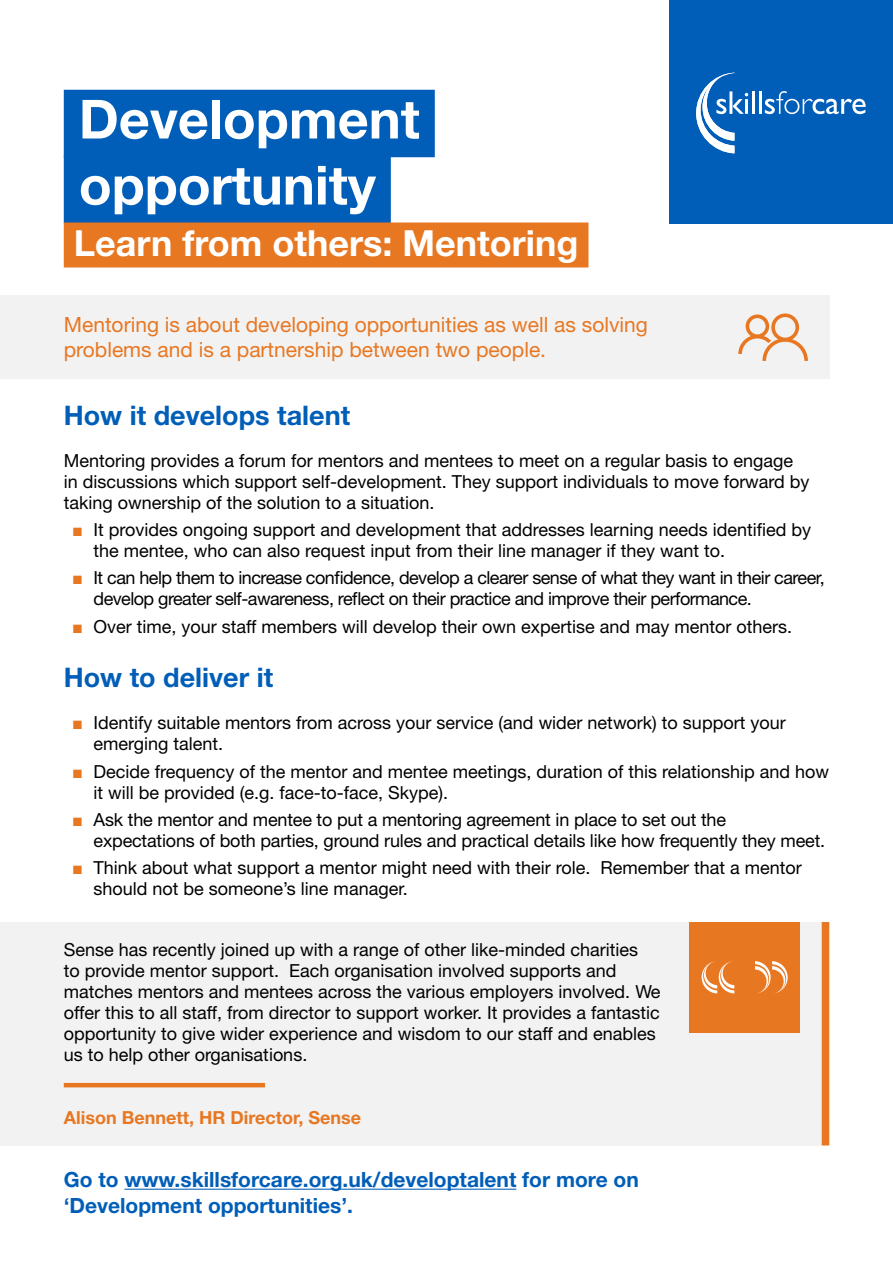
<style>
.page{position:relative;width:893px;height:1263px;background:#fff}
.page>*{position:absolute;margin:0;border:0;box-sizing:border-box;transform-origin:0 0}
.t1{font:700 54px/66px "Helvetica Neue LT Std";color:#fff}
.t2{font:700 36px "Helvetica Neue LT Std";color:#fff}
.t3{font:700 27px "Helvetica Neue LT Std";color:#005eb8}
.t4{font:21px/25.5px "Helvetica Neue LT Std";color:#e87722}
.t5{font:700 21px/25.5px "Helvetica Neue LT Std";color:#005eb8}
.t6{font:18px/21px "Helvetica Neue LT Std";color:#000}
.t7{font:18px/21px "Helvetica Neue LT Std";letter-spacing:-.03em;color:#000}
.t8{font:700 18px "Helvetica Neue LT Std";color:#e87722}
.s1{font-family:"Arial";color:#e87722}
</style>
<div class="page">
<div style="left:670px;top:0;width:223px;height:223px;background:#005eb8"></div>
<svg style="left:696px;top:73px;width:52px;height:80px"></svg>
<hr style="left:745px;top:99px;width:3px;height:15px;background:#fff">
<hr style="left:752px;top:91px;width:3px;height:23px;background:#fff">
<hr style="left:759px;top:91px;width:3px;height:23px;background:#fff">
<svg style="left:765px;top:91px;width:101px;height:23px"></svg>
<div style="left:64px;top:90px;width:371px;height:67px;background:#005eb8"></div>
<div style="left:64px;top:156px;width:327px;height:67px;background:#005eb8"></div>
<div style="left:64px;top:222px;width:524px;height:45px;background:#e87722"></div>
<div style="left:0;top:296px;width:829px;height:83px;background:#f2f2f2"></div>
<svg style="left:738px;top:313px;width:70px;height:48px"></svg>
<div style="left:0;top:922px;width:829px;height:223px;background:#f2f2f2"></div>
<div style="left:689px;top:922px;width:111px;height:110px;background:#e87722"></div>
<svg style="left:702px;top:961px;width:32px;height:32px"></svg>
<svg style="left:755px;top:961px;width:33px;height:32px"></svg>
<div style="left:822px;top:922px;width:7px;height:223px;background:#e87722"></div>
<hr style="left:64px;top:1083px;width:201px;height:4px;background:#e87722">
<hr style="left:124px;top:1189px;width:392px;height:1px;background:#005eb8">
<h1 class="t1" style="left:79px;top:85px;width:342px">Development opportunity</h1>
<h2 class="t2" style="left:74px;top:220px;width:506px">Learn from others: Mentoring</h2>
<p class="t4" style="left:64px;top:311px;width:586px">Mentoring is about developing opportunities as well as solving problems and is a partnership between two people.</p>
<h3 class="t3" style="left:64px;top:398px;width:288px">How it develops talent</h3>
<p class="t6" style="left:64px;top:449px;width:747px">Mentoring provides a forum for mentors and mentees to meet on a regular basis to engage in discussions which support self-development. They support individuals to move forward by taking ownership of the solution to a situation.</p>
<p class="t6" style="left:94px;top:519px;width:719px;text-indent:-21px"><span class="s1">■</span> It provides ongoing support and development that addresses learning needs identified by the mentee, who can also request input from their line manager if they want to.</p>
<p class="t7" style="left:94px;top:567px;width:733px;text-indent:-21px"><span class="s1">■</span> It can help them to increase confidence, develop a clearer sense of what they want in their career, develop greater self-awareness, reflect on their practice and improve their performance.</p>
<p class="t6" style="left:72px;top:616px;width:721px"><span class="s1">■</span> Over time, your staff members will develop their own expertise and may mentor others.</p>
<h3 class="t3" style="left:64px;top:661px;width:211px">How to deliver it</h3>
<p class="t6" style="left:94px;top:712px;width:694px;text-indent:-21px"><span class="s1">■</span> Identify suitable mentors from across your service (and wider network) to support your emerging talent.</p>
<p class="t6" style="left:94px;top:760px;width:737px;text-indent:-21px"><span class="s1">■</span> Decide frequency of the mentor and mentee meetings, duration of this relationship and how it will be provided (e.g. face-to-face, Skype).</p>
<p class="t6" style="left:94px;top:809px;width:733px;text-indent:-21px"><span class="s1">■</span> Ask the mentor and mentee to put a mentoring agreement in place to set out the expectations of both parties, ground rules and practical details like how frequently they meet.</p>
<p class="t6" style="left:94px;top:857px;width:710px;text-indent:-21px"><span class="s1">■</span> Think about what support a mentor might need with their role. Remember that a mentor should not be someone’s line manager.</p>
<p class="t6" style="left:64px;top:939px;width:598px">Sense has recently joined up with a range of other like-minded charities<br>to provide mentor support. Each organisation involved supports and matches mentors and mentees across the various employers involved. We offer this to all staff, from director to support worker. It provides a fantastic opportunity to give wider experience and wisdom to our staff and enables us to help other organisations.</p>
<p class="t8" style="left:64px;top:1107px;width:299px">Alison Bennett, HR Director, Sense</p>
<p class="t5" style="left:64px;top:1166px;width:577px">Go to www.skillsforcare.org.uk/developtalent for more on ‘Development opportunities’.</p>
</div>
